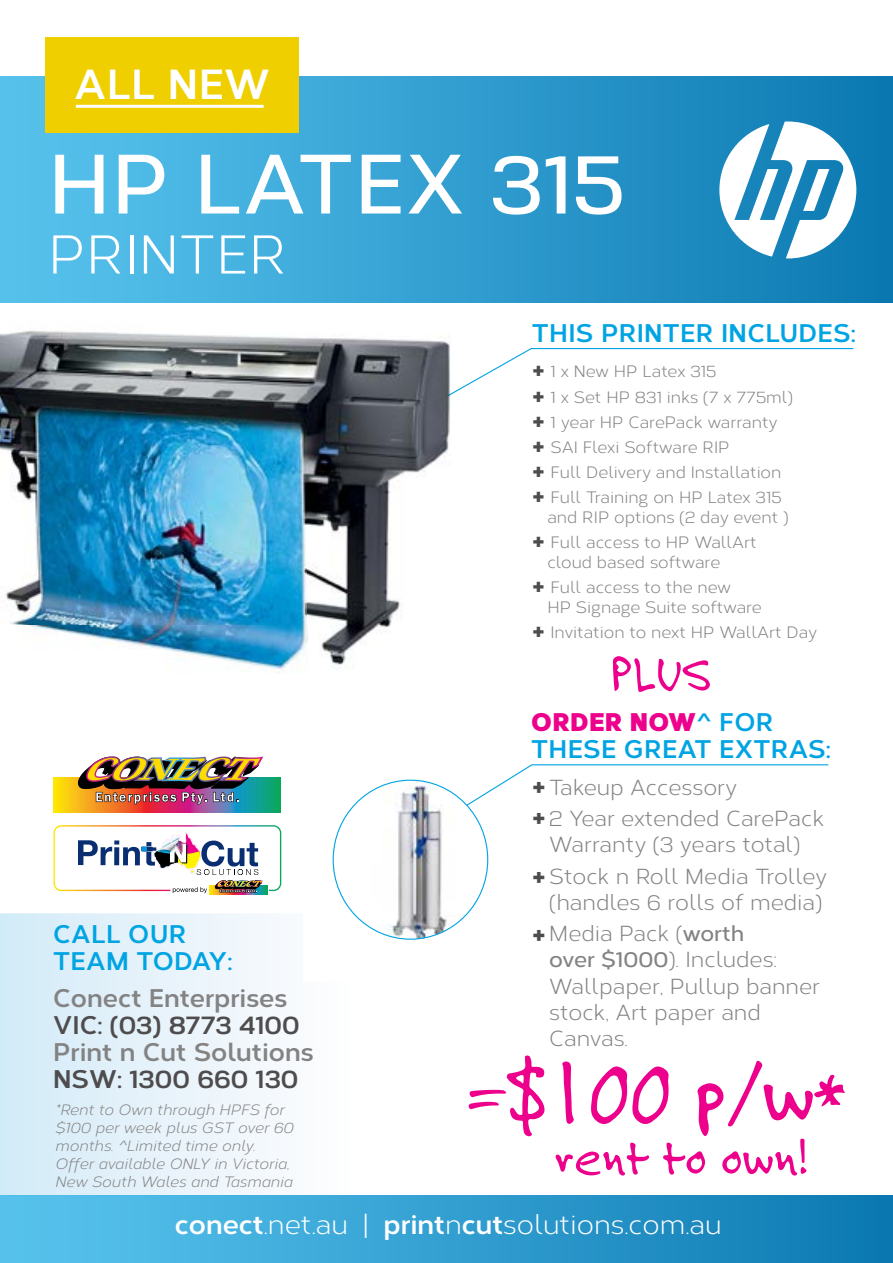
<style>
.page{position:relative;width:893px;height:1263px;background:#fff}
.page>*{position:absolute;margin:0;border:0;box-sizing:border-box;transform-origin:0 0}
.t1{font:90px "Felt Tip Roman";color:#ec008c}
.t2{font:600 84px "Corbert";letter-spacing:.01em;color:#fff}
.t3{font:54.45px "Corbert";letter-spacing:.01em;color:#fff}
.t4{font:54px "Felt Tip Roman";color:#ec008c}
.t5{font:700 42px "Corbert";letter-spacing:.01em;color:#fff}
.t6{font:27px "Corbert";color:#fff}
.t7{font:700 25.5px/27px "Corbert";letter-spacing:.01em;color:#00a4e3}
.t8{font:700 25.5px "Corbert";color:#848383}
.t9{font:700 25.5px "Corbert";color:#4e4c4d}
.t10{font:21.75px/31.5px "Corbert";color:#848383}
.t11{font:16.5px/25.2px "Corbert";color:#848383}
.t12{font:italic 15px/18px "Corbert";color:#848383}
.s1{font-weight:900;font-size:21px;color:#4e4c4d}
.s2{font-weight:900;color:#ec008c}
.s3{font-weight:600}
.s4{font-weight:900;font-size:22.5px;color:#4e4c4d}
.s5{font-size:72px}
.s6{font-weight:700}
</style>
<div class="page">
<svg style="left:0;top:913px;width:272px;height:282px"></svg>
<svg style="left:209px;top:893px;width:58px;height:2px"></svg>
<svg style="left:53px;top:825px;width:228px;height:68px"></svg>
<svg style="left:54px;top:778px;width:227px;height:35px;background:#a2934d"></svg>
<img style="left:78px;top:756px;width:185px;height:50px">
<div style="left:0;top:76px;width:893px;height:227px;background:linear-gradient(to right,#5ac5ef,#0b78b2)"></div>
<svg style="left:719px;top:121px;width:137px;height:137px"></svg>
<svg style="left:465px;top:348px;width:389px;height:39px"></svg>
<img style="left:0;top:331px;width:465px;height:342px">
<svg style="left:332px;top:779px;width:157px;height:161px"></svg>
<svg style="left:465px;top:764px;width:364px;height:43px"></svg>
<div style="left:0;top:1195px;width:893px;height:68px;background:linear-gradient(to right,#5ac6f0,#0b78b2)"></div>
<div style="left:45px;top:37px;width:253px;height:96px;background:#efcf00"></div>
<hr style="left:76px;top:105px;width:188px;height:3px;background:#fff">
<h3 class="t5" style="left:74px;top:51px;width:198px">ALL NEW</h3>
<h2 class="t2" style="left:48px;top:121px;width:578px">HP LATEX 315</h2>
<h3 class="t3" style="left:48px;top:216px;width:240px">PRINTER</h3>
<h3 class="t7" style="left:532px;top:317px;width:326px">THIS PRINTER INCLUDES:</h3>
<p class="t11" style="left:533px;top:358px;width:262px"><span class="s1">+</span> 1 x New HP Latex 315<br><span class="s1">+</span> 1 x Set HP 831 inks (7 x 775ml) <span class="s1">+</span> 1 year HP CarePack warranty <span class="s1">+</span> SAI Flexi Software RIP<br><span class="s1">+</span> Full Delivery and Installation <span class="s1">+</span> Full Training on HP Latex 315</p>
<p class="t11" style="left:533px;top:504px;width:257px;text-indent:15px">and RIP options (2 day event ) <span class="s1">+</span> Full access to HP WallArt</p>
<p class="t11" style="left:533px;top:549px;width:200px;text-align:center">cloud based software<br><span class="s1">+</span> Full access to the new</p>
<p class="t11" style="left:533px;top:594px;width:286px;text-indent:15px">HP Signage Suite software<br><span class="s1">+</span> Invitation to next HP WallArt Day</p>
<h3 class="t4" style="left:610px;top:638px;width:103px">PLUS</h3>
<h3 class="t7" style="left:53px;top:918px;width:181px">CALL OUR<br>TEAM TODAY:</h3>
<h3 class="t8" style="left:53px;top:979px;width:236px">Conect Enterprises</h3>
<h3 class="t9" style="left:53px;top:1006px;width:248px">VIC: (03) 8773 4100</h3>
<h3 class="t8" style="left:53px;top:1033px;width:262px">Print n Cut Solutions</h3>
<h3 class="t9" style="left:53px;top:1060px;width:247px">NSW: 1300 660 130</h3>
<p class="t12" style="left:55px;top:1100px;width:240px">*Rent to Own through HPFS for $100 per week plus GST over 60 months. ^Limited time only.<br>Offer available ONLY in Victoria,<br>New South Wales and Tasmania</p>
<h3 class="t7" style="left:531px;top:707px;width:301px"><span class="s2">ORDER NOW</span><span class="s3">^</span> FOR<br>THESE GREAT EXTRAS:</h3>
<h3 class="t10" style="left:533px;top:770px;width:293px"><span class="s4">+</span> Takeup Accessory<br><span class="s4">+</span> 2 Year extended CarePack</h3>
<h3 class="t10" style="left:533px;top:828px;width:296px;text-align:center">Warranty (3 years total)<br><span class="s4">+</span> Stock n Roll Media Trolley</h3>
<h3 class="t10" style="left:533px;top:885px;width:291px;text-indent:16px">(handles 6 rolls of media) <span class="s4">+</span> Media Pack (<span class="s3">worth</span></h3>
<h3 class="t10" style="left:549px;top:945px;width:272px;line-height:26.1px"><span class="s3">over $1000</span>). Includes:<br>Wallpaper, Pullup banner stock, Art paper and<br>Canvas.</h3>
<h1 class="t1" style="left:468px;top:1034px;width:379px"><span class="s5">=</span>$100 p/w<span class="s5">*</span></h1>
<h3 class="t4" style="left:555px;top:1122px;width:254px">rent to own!</h3>
<h3 class="t6" style="left:175px;top:1205px;width:548px"><span class="s6">conect</span>.net.au | <span class="s6">print</span>n<span class="s6">cut</span>solutions.com.au</h3>
</div>
